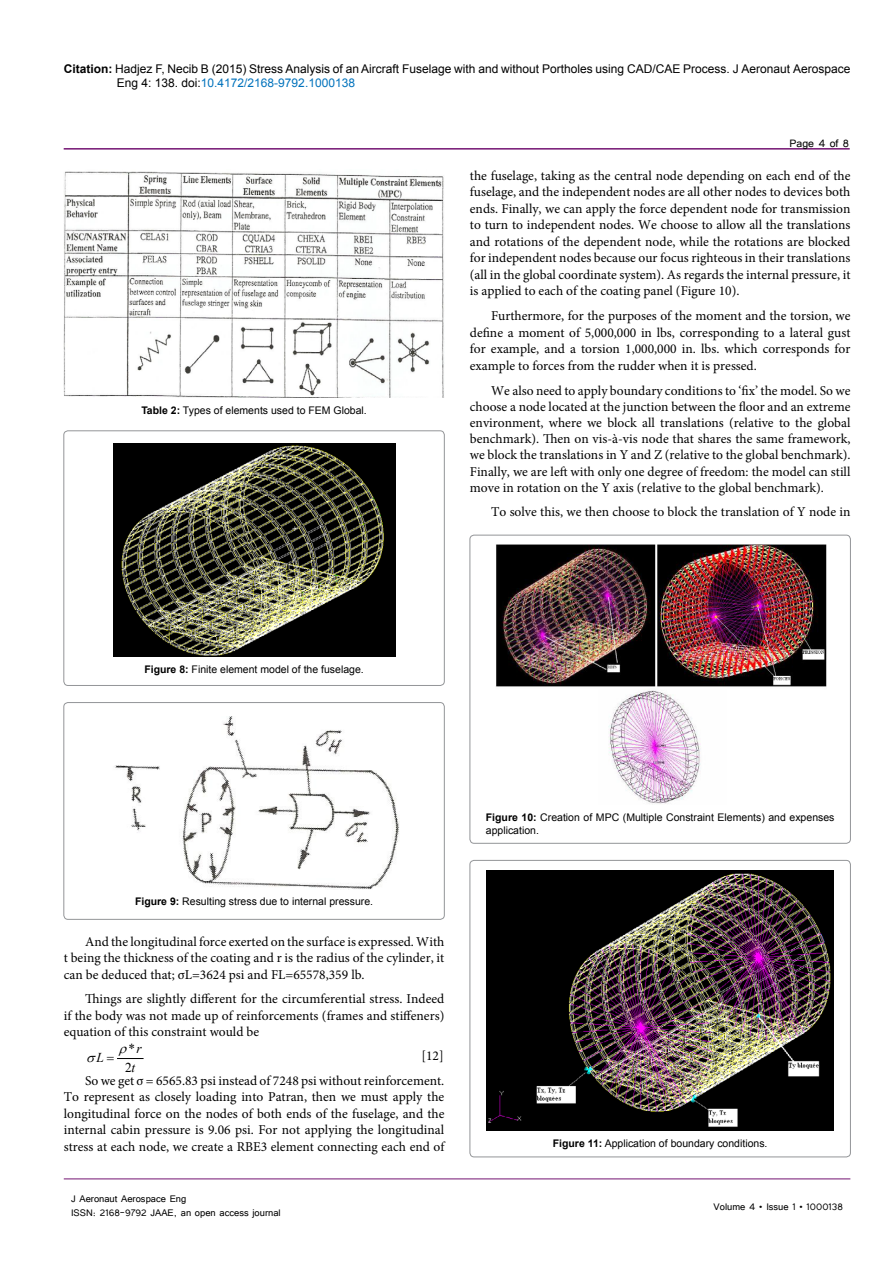
<style>
.page{position:relative;width:893px;height:1263px;background:#fff}
.page>*{position:absolute;margin:0;border:0;box-sizing:border-box;transform-origin:0 0}
.t1{font:13.5px/16.2px "Minion Pro";color:#000;text-align:justify}
.t2{font:13.5px "Tunga";color:#000}
.t3{font:13.5px/19px "Times New Roman";color:#000}
.t4{font:italic 13.5px "Times New Roman";color:#000}
.t5{font:12px/14.4px "Arial";color:#000}
.t6{font:12px/14.4px "Tunga";color:#000}
.t7{font:10.5px/12.6px "Arial";color:#000}
.s1{font-weight:700}
.s2{color:#0072bc}
.s3{font-style:italic}
</style>
<div class="page">
<hr style="left:64px;top:148px;width:786px;height:2px;background:#741472">
<hr style="left:64px;top:1179px;width:786px;height:1px;background:#741472">
<div style="left:64px;top:431px;width:380px;height:254px;border:1px solid #939598;border-radius:4px"></div>
<img style="left:113px;top:443px;width:282px;height:214px">
<img style="left:64px;top:171px;width:380px;height:227px">
<div style="left:64px;top:702px;width:380px;height:217px;border:1px solid #939598;border-radius:4px"></div>
<img style="left:115px;top:717px;width:284px;height:172px">
<div style="left:470px;top:535px;width:380px;height:308px;border:1px solid #939598;border-radius:4px"></div>
<img style="left:496px;top:545px;width:331px;height:259px">
<div style="left:470px;top:860px;width:380px;height:297px;border:1px solid #939598;border-radius:4px"></div>
<img style="left:487px;top:870px;width:346px;height:260px">
<svg style="left:117px;top:1058px;width:26px;height:1px"></svg>
<p class="t5" style="left:117px;top:61px;width:735px;text-indent:-53px"><span class="s1">Citation:</span> Hadjez F, Necib B (2015) Stress Analysis of an Aircraft Fuselage with and without Portholes using CAD/CAE Process. J Aeronaut Aerospace<br>Eng 4: 138. doi:<span class="s2">10.4172/2168-9792.1000138</span></p>
<p class="t7" style="left:141px;top:404px;width:227px"><span class="s1">Table 2:</span> Types of elements used to FEM Global.</p>
<p class="t2" style="left:790px;top:135px;width:61px">Page 4 of 8</p>
<p class="t1" style="left:470px;top:167px;width:382px">the fuselage, taking as the central node depending on each end of the fuselage, and the independent nodes are all other nodes to devices both ends. Finally, we can apply the force dependent node for transmission to turn to independent nodes. We choose to allow all the translations and rotations of the dependent node, while the rotations are blocked for independent nodes because our focus righteous in their translations (all in the global coordinate system). As regards the internal pressure, it is applied to each of the coating panel (Figure 10).</p>
<p class="t1" style="left:470px;top:308px;width:382px;text-indent:21px">Furthermore, for the purposes of the moment and the torsion, we define a moment of 5,000,000 in lbs, corresponding to a lateral gust for example, and a torsion 1,000,000 in. lbs. which corresponds for example to forces from the rudder when it is pressed.</p>
<p class="t1" style="left:470px;top:382px;width:382px;text-indent:21px">We also need to apply boundary conditions to ‘fix’ the model. So we choose a node located at the junction between the floor and an extreme environment, where we block all translations (relative to the global benchmark). Then on vis-à-vis node that shares the same framework, we block the translations in Y and Z (relative to the global benchmark).<br>Finally, we are left with only one degree of freedom: the model can still move in rotation on the Y axis (relative to the global benchmark).</p>
<p class="t1" style="left:491px;top:504px;width:361px">To solve this, we then choose to block the translation of Y node in</p>
<p class="t7" style="left:144px;top:663px;width:221px"><span class="s1">Figure 8:</span> Finite element model of the fuselage.</p>
<p class="t7" style="left:135px;top:895px;width:240px"><span class="s1">Figure 9:</span> Resulting stress due to internal pressure.</p>
<p class="t1" style="left:64px;top:934px;width:382px;text-indent:21px">And the longitudinal force exerted on the surface is expressed. With t being the thickness of the coating and r is the radius of the cylinder, it can be deduced that; σL=3624 psi and FL=65578,359 lb.</p>
<p class="t1" style="left:64px;top:991px;width:382px;text-indent:21px">Things are slightly different for the circumferential stress. Indeed if the body was not made up of reinforcements (frames and stiffeners) equation of this constraint would be</p>
<p class="t3" style="left:125px;top:1039px;width:18px">*<span class="s3">r<br></span>2<span class="s3">t</span></p>
<p class="t1" style="left:85px;top:1044px;width:361px;line-height:24.8px;text-align:right">[12]<br>So we get σ = 6565.83 psi instead of 7248 psi without reinforcement.</p>
<p class="t1" style="left:64px;top:1089px;width:382px">To represent as closely loading into Patran, then we must apply the longitudinal force on the nodes of both ends of the fuselage, and the internal cabin pressure is 9.06 psi. For not applying the longitudinal stress at each node, we create a RBE3 element connecting each end of</p>
<p class="t4" style="left:96px;top:1048px;width:9px">L</p>
<p class="t6" style="left:71px;top:1190px;width:211px">J Aeronaut Aerospace Eng<br>ISSN: 2168-9792 JAAE, an open access journal</p>
<p class="t7" style="left:486px;top:811px;width:350px"><span class="s1">Figure 10:</span> Creation of MPC (Multiple Constraint Elements) and expenses application.</p>
<p class="t7" style="left:553px;top:1137px;width:216px"><span class="s1">Figure 11:</span> Application of boundary conditions.</p>
<p class="t6" style="left:714px;top:1199px;width:131px">Volume 4 • Issue 1 • 1000138</p>
</div>
